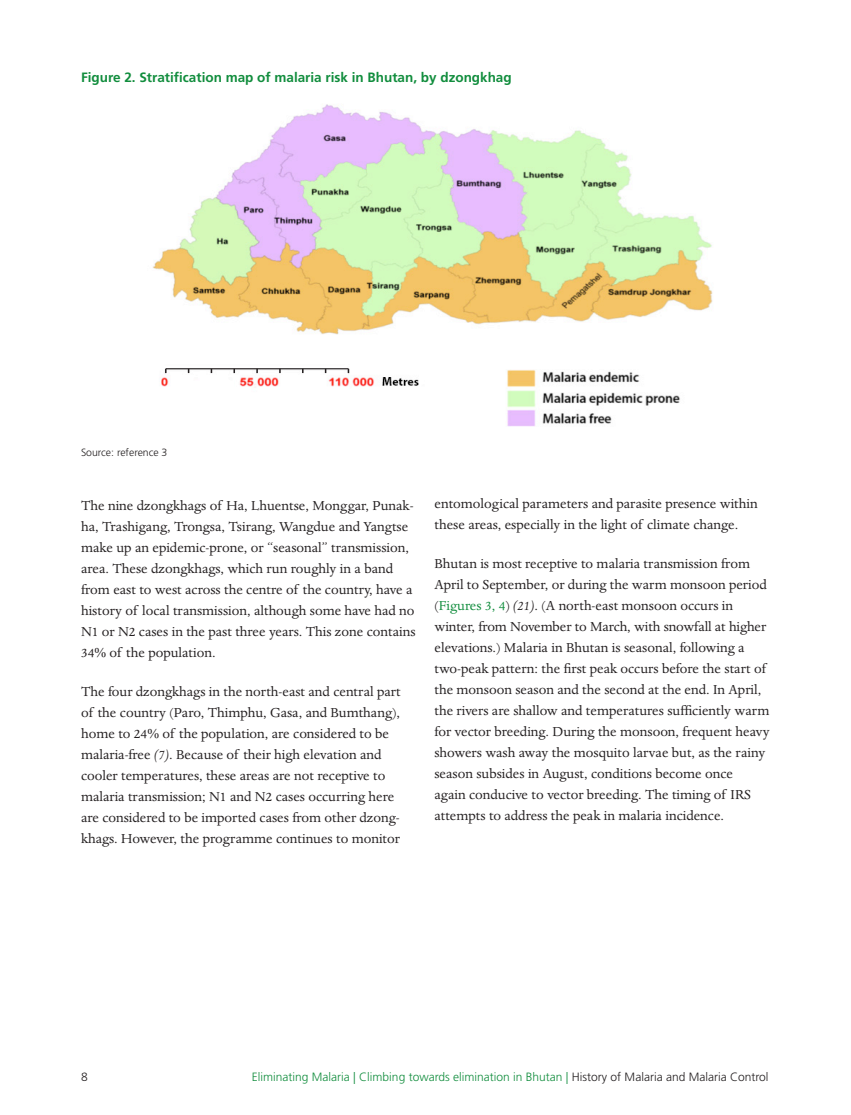
<style>
.page{position:relative;width:851px;height:1115px;background:#fff}
.page>*{position:absolute;margin:0;border:0;box-sizing:border-box;transform-origin:0 0}
.t1{font:15px/21px "Dante MT Std";color:#231f20}
.t2{font:700 13.5px "Frutiger LT Std";color:#118d3d}
.t3{font:300 12px "Frutiger LT Std";color:#118d3d}
.t4{font:300 12px "Frutiger LT Std";color:#231f20}
.t5{font:300 10.5px "Frutiger LT Std";color:#231f20}
.s1{font-style:italic}
.s2{color:#118d3d}
.s3{color:#231f20}
</style>
<div class="page">
<img style="left:153px;top:104px;width:560px;height:323px">
<hr style="left:166px;top:368px;width:182px;height:1px;background:#231f20">
<p class="t2" style="left:81px;top:70px;width:432px">Figure 2. Stratification map of malaria risk in Bhutan, by dzongkhag</p>
<p class="t5" style="left:81px;top:446px;width:88px">Source: reference 3</p>
<p class="t1" style="left:81px;top:495px;width:336px">The nine dzongkhags of Ha, Lhuentse, Monggar, Punak&shy;ha, Trashigang, Trongsa, Tsirang, Wangdue and Yangtse make up an epidemic-prone, or “seasonal” transmission, area. These dzongkhags, which run roughly in a band from east to west across the centre of the country, have a history of local transmission, although some have had no N1 or N2 cases in the past three years. This zone contains 34% of the population.</p>
<p class="t1" style="left:81px;top:681px;width:321px">The four dzongkhags in the north-east and central part of the country (Paro, Thimphu, Gasa, and Bumthang), home to 24% of the population, are considered to be malaria-free <span class="s1">(7)</span>. Because of their high elevation and cooler temperatures, these areas are not receptive to malaria transmission; N1 and N2 cases occurring here are considered to be imported cases from other dzong&shy;khags. However, the programme continues to monitor</p>
<p class="t1" style="left:434px;top:493px;width:325px">entomological parameters and parasite presence within these areas, especially in the light of climate change.</p>
<p class="t1" style="left:434px;top:553px;width:337px">Bhutan is most receptive to malaria transmission from April to September, or during the warm monsoon period (<span class="s2">Figures 3, 4</span>) <span class="s1">(21)</span>. (A north-east monsoon occurs in winter, from November to March, with snowfall at higher elevations.) Malaria in Bhutan is seasonal, following a two-peak pattern: the first peak occurs before the start of the monsoon season and the second at the end. In April, the rivers are shallow and temperatures sufficiently warm for vector breeding. During the monsoon, frequent heavy showers wash away the mosquito larvae but, as the rainy season subsides in August, conditions become once<br>again conducive to vector breeding. The timing of IRS attempts to address the peak in malaria incidence.</p>
<p class="t4" style="left:81px;top:1069px;width:8px">8</p>
<p class="t3" style="left:252px;top:1069px;width:518px">Eliminating Malaria | Climbing towards elimination in Bhutan | <span class="s3">History of Malaria and Malaria Control</span></p>
</div>
